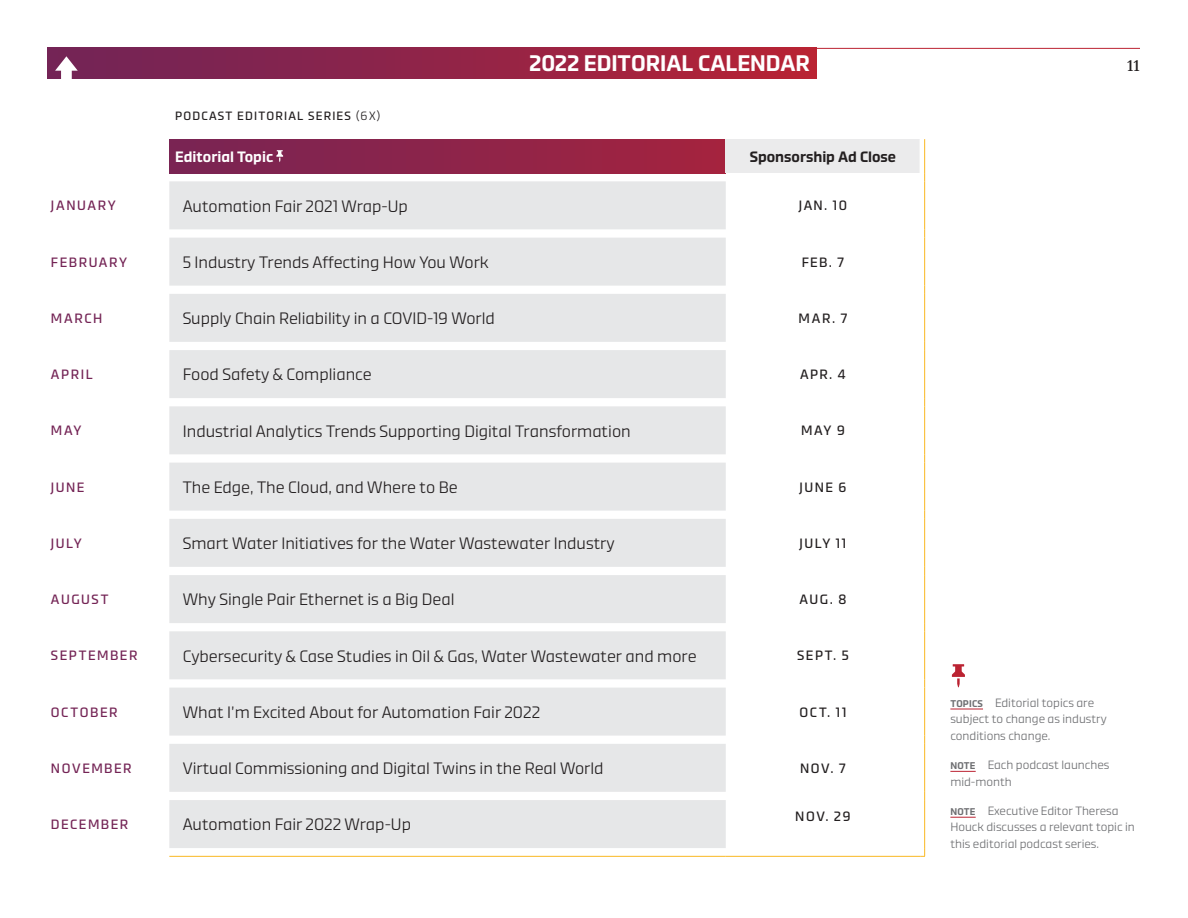
<style>
.page{position:relative;width:1188px;height:918px;background:#fff}
.page>*{position:absolute;margin:0;border:0;box-sizing:border-box;transform-origin:0 0}
.t1{font:500 22.5px "Demo";color:#fff}
.Table_Body{font:300 16.5px "Demo";color:#231f20}
.Table_Body-2{font:500 15px "Demo";color:#231f20}
.Table_Body-3{font:500 15px "Demo";color:#fff}
.t2{font:15px "Algebra Regular No 2";color:#231f20}
.Table_Body-4{font:13.5px "Demo";letter-spacing:.115em;color:#742455}
.Table_Body-5{font:13.5px "Demo";letter-spacing:.11em;color:#231f20}
.Notation{font:300 12px/16.5px "Demo";color:#6d6e71}
.Table_Body-6{font:12px "Demo";letter-spacing:.1em;color:#231f20}
.s1{font-weight:300}
.s2{font-weight:500;font-size:9.75px}
</style>
<div class="page">
<div style="left:169px;top:139px;width:557px;height:34px;background:linear-gradient(to right,#772454,#a4233f)"></div>
<div style="left:726px;top:139px;width:194px;height:34px;background:#ebebec"></div>
<svg style="left:169px;top:181px;width:557px;height:105px;background:#e8e9e9"></svg>
<svg style="left:169px;top:294px;width:557px;height:554px;background:#e9eaeb"></svg>
<hr style="left:924px;top:139px;width:1px;height:34px;background:#fab822">
<hr style="left:924px;top:181px;width:1px;height:48px;background:#fab822">
<hr style="left:924px;top:238px;width:1px;height:48px;background:#fab822">
<hr style="left:924px;top:294px;width:1px;height:48px;background:#fab822">
<hr style="left:924px;top:350px;width:1px;height:48px;background:#fab822">
<hr style="left:924px;top:406px;width:1px;height:48px;background:#fab822">
<hr style="left:924px;top:463px;width:1px;height:48px;background:#fab822">
<hr style="left:924px;top:519px;width:1px;height:48px;background:#fab822">
<hr style="left:924px;top:575px;width:1px;height:48px;background:#fab822">
<hr style="left:924px;top:631px;width:1px;height:48px;background:#fab822">
<hr style="left:924px;top:688px;width:1px;height:48px;background:#fab822">
<hr style="left:924px;top:744px;width:1px;height:48px;background:#fab822">
<hr style="left:924px;top:800px;width:1px;height:48px;background:#fab822">
<hr style="left:169px;top:856px;width:557px;height:1px;background:#fab822">
<hr style="left:726px;top:856px;width:194px;height:1px;background:#fab822">
<svg style="left:920px;top:848px;width:5px;height:9px"></svg>
<svg style="left:276px;top:150px;width:7px;height:12px"></svg>
<hr style="left:950px;top:709px;width:33px;height:1px;background:#bb2332">
<svg style="left:950px;top:771px;width:26px;height:1px"></svg>
<svg style="left:950px;top:817px;width:26px;height:1px"></svg>
<svg style="left:952px;top:664px;width:13px;height:23px"></svg>
<hr style="left:48px;top:48px;width:1092px;height:1px;background:#bb2332">
<div style="left:48px;top:48px;width:768px;height:30px;background:linear-gradient(to right,#6e2459,#b52336)"></div>
<svg style="left:55px;top:56px;width:23px;height:23px"></svg>
<p class="t1" style="left:529px;top:49px;width:282px">2022 EDITORIAL CALENDAR</p>
<p class="t2" style="left:1127px;top:55px;width:14px">11</p>
<p class="Table_Body-6" style="left:175px;top:108px;width:207px">PODCAST EDITORIAL SERIES <span class="s1">(6X)</span></p>
<p class="Table_Body-3" style="left:175px;top:147px;width:99px">Editorial Topic</p>
<p class="Table_Body-2" style="left:750px;top:147px;width:148px">Sponsorship Ad Close</p>
<p class="Table_Body-4" style="left:51px;top:197px;width:66px">JANUARY</p>
<p class="Table_Body" style="left:183px;top:196px;width:227px">Automation Fair 2021 Wrap-Up</p>
<p class="Table_Body-5" style="left:799px;top:197px;width:50px">JAN. 10</p>
<p class="Table_Body-4" style="left:51px;top:254px;width:78px">FEBRUARY</p>
<p class="Table_Body" style="left:183px;top:252px;width:307px">5 Industry Trends Affecting How You Work</p>
<p class="Table_Body-5" style="left:802px;top:254px;width:44px">FEB. 7</p>
<p class="Table_Body-4" style="left:51px;top:310px;width:53px">MARCH</p>
<p class="Table_Body" style="left:183px;top:308px;width:314px">Supply Chain Reliability in a COVID-19 World</p>
<p class="Table_Body-5" style="left:799px;top:310px;width:50px">MAR. 7</p>
<p class="Table_Body-4" style="left:51px;top:366px;width:43px">APRIL</p>
<p class="Table_Body" style="left:183px;top:365px;width:190px">Food Safety &amp; Compliance</p>
<p class="Table_Body-5" style="left:800px;top:366px;width:47px">APR. 4</p>
<p class="Table_Body-4" style="left:51px;top:422px;width:32px">MAY</p>
<p class="Table_Body" style="left:183px;top:421px;width:449px">Industrial Analytics Trends Supporting Digital Transformation</p>
<p class="Table_Body-5" style="left:801px;top:422px;width:45px">MAY 9</p>
<p class="Table_Body-4" style="left:51px;top:479px;width:35px">JUNE</p>
<p class="Table_Body" style="left:183px;top:477px;width:276px">The Edge, The Cloud, and Where to Be</p>
<p class="Table_Body-5" style="left:800px;top:479px;width:48px">JUNE 6</p>
<p class="Table_Body-4" style="left:51px;top:535px;width:32px">JULY</p>
<p class="Table_Body" style="left:183px;top:533px;width:433px">Smart Water Initiatives for the Water Wastewater Industry</p>
<p class="Table_Body-5" style="left:800px;top:535px;width:48px">JULY 11</p>
<p class="Table_Body-4" style="left:51px;top:591px;width:59px">AUGUST</p>
<p class="Table_Body" style="left:183px;top:589px;width:273px">Why Single Pair Ethernet is a Big Deal</p>
<p class="Table_Body-5" style="left:799px;top:591px;width:48px">AUG. 8</p>
<p class="Table_Body-4" style="left:51px;top:647px;width:88px">SEPTEMBER</p>
<p class="Table_Body" style="left:183px;top:646px;width:515px">Cybersecurity &amp; Case Studies in Oil &amp; Gas, Water Wastewater and more</p>
<p class="Table_Body-5" style="left:797px;top:647px;width:53px">SEPT. 5</p>
<p class="Table_Body-4" style="left:51px;top:704px;width:68px">OCTOBER</p>
<p class="Table_Body" style="left:183px;top:702px;width:359px">What I’m Excited About for Automation Fair 2022</p>
<p class="Table_Body-5" style="left:800px;top:704px;width:48px">OCT. 11</p>
<p class="Table_Body-4" style="left:51px;top:760px;width:82px">NOVEMBER</p>
<p class="Table_Body" style="left:183px;top:758px;width:422px">Virtual Commissioning and Digital Twins in the Real World</p>
<p class="Table_Body-5" style="left:800px;top:760px;width:47px">NOV. 7</p>
<p class="Table_Body-4" style="left:51px;top:816px;width:79px">DECEMBER</p>
<p class="Table_Body" style="left:183px;top:814px;width:230px">Automation Fair 2022 Wrap-Up</p>
<p class="Table_Body-5" style="left:795px;top:808px;width:57px">NOV. 29</p>
<p class="Notation" style="left:950px;top:694px;width:158px"><span class="s2">TOPICS</span> Editorial topics are subject to change as industry conditions change.</p>
<p class="Notation" style="left:950px;top:757px;width:160px"><span class="s2">NOTE</span> Each podcast launches mid-month</p>
<p class="Notation" style="left:950px;top:802px;width:186px"><span class="s2">NOTE</span> Executive Editor Theresa<br>Houck discusses a relevant topic in this editorial podcast series.</p>
</div>
